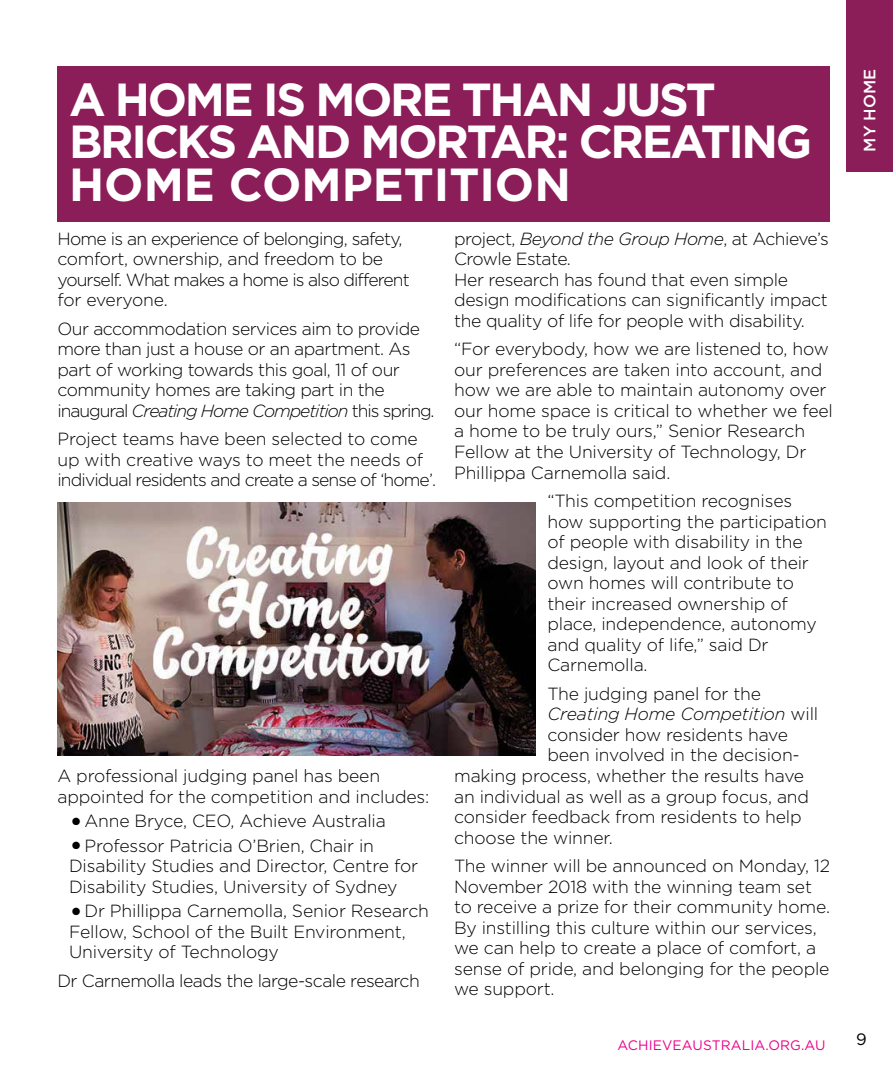
<style>
.page{position:relative;width:893px;height:1085px;background:#fff}
.page>*{position:absolute;margin:0;border:0;box-sizing:border-box;transform-origin:0 0}
.t1{font:700 46.35px/42.5px "Gotham";letter-spacing:-.05em;color:#fff}
.t2{font:300 17.55px/20.5px "Gotham";letter-spacing:-.01em;color:#000}
.t3{font:300 17.55px/20.5px "Gotham";letter-spacing:-.03em;color:#000}
.t4{font:300 17.55px/20.5px "Gotham";letter-spacing:-.04em;color:#000}
.t5{font:italic 300 17.55px "Gotham";letter-spacing:-.01em;color:#000}
.t6{font:500 16.5px "Gotham";color:#fff}
.t7{font:16.5px "Gotham";color:#000}
.t8{font:13.65px "Gotham";letter-spacing:.01em;color:#ec008c}
.s1{font-style:italic}
.s2{font-size:30.15px}
.s3{font-style:normal}
</style>
<div class="page">
<div style="left:847px;top:0;width:46px;height:171px;background:#8b1d58"></div>
<div style="left:57px;top:66px;width:773px;height:156px;background:#8b1d58"></div>
<img style="left:57px;top:503px;width:479px;height:252px">
<h1 class="t1" style="left:69px;top:78px;width:745px">A HOME IS MORE THAN JUST<br>BRICKS AND MORTAR: CREATING<br>HOME COMPETITION</h1>
<p class="t4" style="left:57px;top:228px;width:354px">Home is an experience of belonging, safety, comfort, ownership, and freedom to be yourself. What makes a home is also different for everyone.</p>
<p class="t3" style="left:57px;top:318px;width:379px">Our accommodation services aim to provide more than just a house or an apartment. As part of working towards this goal, 11 of our community homes are taking part in the inaugural <span class="s1">Creating Home Competition</span> this spring.</p>
<p class="t2" style="left:57px;top:428px;width:380px">Project teams have been selected to come up with creative ways to meet the needs of individual residents and create a sense of ‘home’.</p>
<p class="t2" style="left:57px;top:765px;width:373px">A professional judging panel has been appointed for the competition and includes:</p>
<p class="t2" style="left:69px;top:810px;width:318px"><span class="s2">•</span>Anne Bryce, CEO, Achieve Australia</p>
<p class="t2" style="left:69px;top:834px;width:351px"><span class="s2">•</span>Professor Patricia O’Brien, Chair in<br>Disability Studies and Director, Centre for<br>Disability Studies, University of Sydney</p>
<p class="t2" style="left:69px;top:900px;width:361px"><span class="s2">•</span>Dr Phillippa Carnemolla, Senior Research<br>Fellow, School of the Built Environment,<br>University of Technology</p>
<p class="t3" style="left:57px;top:969px;width:364px">Dr Carnemolla leads the large-scale research</p>
<p class="t2" style="left:454px;top:228px;width:376px">project, <span class="s1">Beyond the Group Home</span>, at Achieve’s Crowle Estate.<br>Her research has found that even simple design modifications can significantly impact the quality of life for people with disability.</p>
<p class="t2" style="left:454px;top:338px;width:380px">“For everybody, how we are listened to, how our preferences are taken into account, and how we are able to maintain autonomy over our home space is critical to whether we feel a home to be truly ours,” Senior Research Fellow at the University of Technology, Dr Phillippa Carnemolla said.</p>
<p class="t2" style="left:547px;top:490px;width:281px">“This competition recognises how supporting the participation of people with disability in the design, layout and look of their own homes will contribute to their increased ownership of place, independence, autonomy and quality of life,” said Dr<br>Carnemolla.</p>
<p class="t2" style="left:547px;top:682px;width:215px">The judging panel for the</p>
<p class="t5" style="left:547px;top:703px;width:272px">Creating Home Competition <span class="s3">will</span></p>
<p class="t2" style="left:547px;top:723px;width:242px">consider how residents have</p>
<p class="t2" style="left:547px;top:744px;width:254px">been involved in the decision-</p>
<p class="t2" style="left:454px;top:765px;width:352px">making process, whether the results have</p>
<p class="t2" style="left:454px;top:785px;width:356px">an individual as well as a group focus, and</p>
<p class="t2" style="left:454px;top:806px;width:349px">consider feedback from residents to help</p>
<p class="t2" style="left:454px;top:826px;width:160px">choose the winner.</p>
<p class="t2" style="left:454px;top:855px;width:378px">The winner will be announced on Monday, 12<br>November 2018 with the winning team set to receive a prize for their community home.<br>By instilling this culture within our services, we can help to create a place of comfort, a sense of pride, and belonging for the people we support.</p>
<p class="t6" style="left:859px;top:152px;width:84px;rotate:-90deg">MY HOME</p>
<p class="t8" style="left:617px;top:1036px;width:210px">ACHIEVEAUSTRALIA.ORG.AU</p>
<p class="t7" style="left:856px;top:1029px;width:12px">9</p>
</div>
